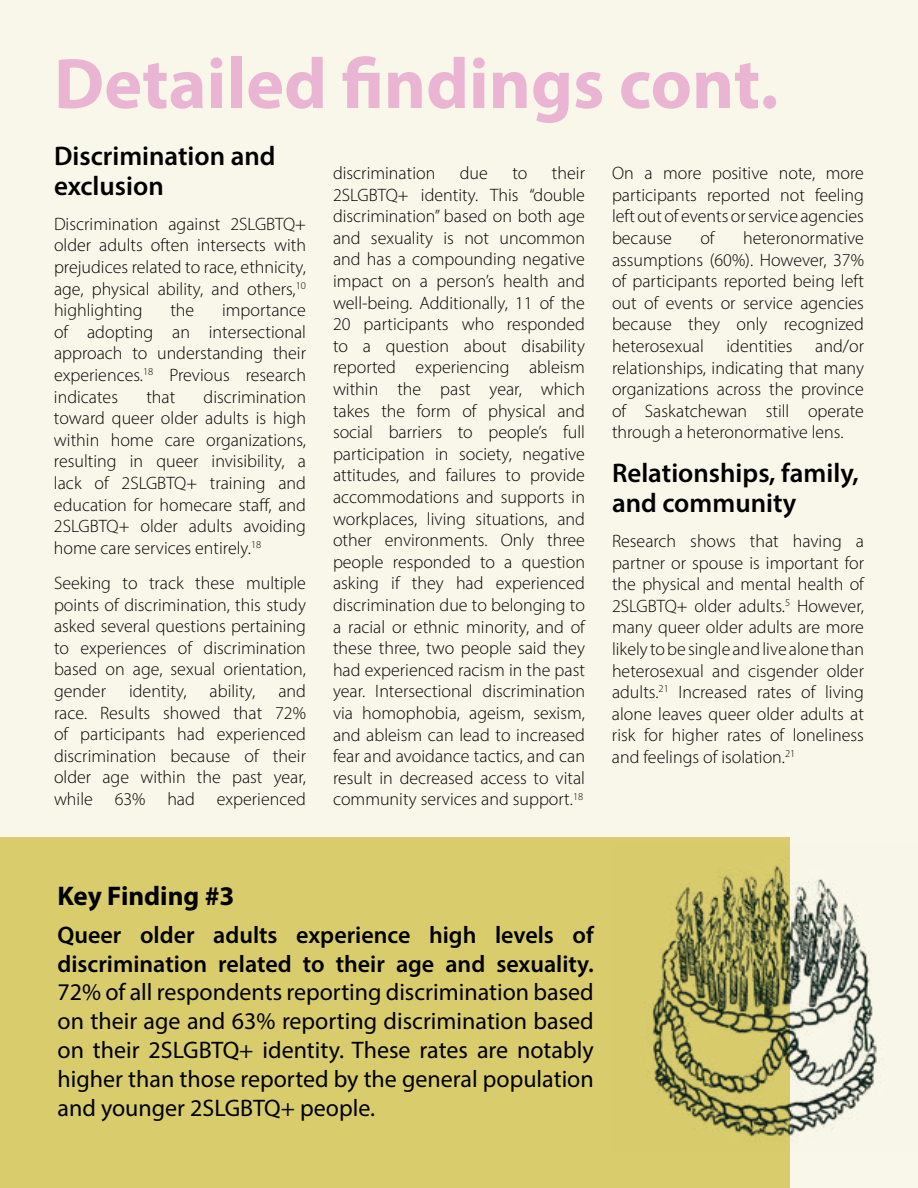
<style>
.page{position:relative;width:918px;height:1188px;background:#f9f7e9}
.page>*{position:absolute;margin:0;border:0;box-sizing:border-box;transform-origin:0 0}
.t1{font:700 72px "Myriad Pro";color:#e9b5d3}
.t2{font:600 27px/30px "Myriad Pro";color:#000}
.t3{font:700 27px "Myriad Pro";color:#000}
.t4{font:24px/28.8px "Myriad Pro";color:#000;text-align:justify}
.t5{font:600 24px/28.8px "Myriad Pro";color:#000}
.t6{font:300 18px/21.6px "Myriad Pro";color:#000;text-align:justify}
</style>
<div class="page">
<div style="left:0;top:837px;width:789px;height:351px;background:#d8cc6d"></div>
<img style="left:648px;top:846px;width:233px;height:304px">
<h1 class="t1" style="left:54px;top:37px;width:726px">Detailed findings cont.</h1>
<h2 class="t2" style="left:54px;top:140px;width:223px">Discrimination and exclusion</h2>
<p class="t6" style="left:54px;top:213px;width:254px">Discrimination against 2SLGBTQ+ older adults often intersects with prejudices related to race, ethnicity, age, physical ability, and others,<sup>10 </sup>highlighting</p>
<p class="t6" style="left:170px;top:299px;width:25px">the</p>
<p class="t6" style="left:54px;top:299px;width:254px;text-indent:168px">importance of adopting an intersectional approach to understanding their experiences.<sup>18</sup> Previous research indicates</p>
<p class="t6" style="left:54px;top:386px;width:254px;text-indent:150px">discrimination toward queer older adults is high within home care organizations, resulting in queer invisibility, a lack of 2SLGBTQ+ training and education for homecare staff, and 2SLGBTQ+ older adults avoiding home care services entirely.<sup>18</sup></p>
<p class="t6" style="left:54px;top:572px;width:254px">Seeking to track these multiple points of discrimination, this study asked several questions pertaining to experiences of discrimination based on age, sexual orientation, gender</p>
<p class="t6" style="left:146px;top:386px;width:30px">that</p>
<p class="t6" style="left:54px;top:680px;width:254px;text-indent:224px">and race. Results showed that 72% of participants had experienced discrimination because of their older age within the past year, while 63% had experienced</p>
<p class="t6" style="left:129px;top:680px;width:59px">identity,</p>
<p class="t6" style="left:210px;top:680px;width:47px">ability,</p>
<p class="t6" style="left:333px;top:162px;width:254px;text-indent:219px">their 2SLGBTQ+ identity. This “double discrimination” based on both age and sexuality is not uncommon and has a compounding negative impact on a person’s health and well-being. Additionally, 11 of the 20 participants who responded to a question about disability reported experiencing ableism within the past year, which takes the form of physical and social barriers to people’s full participation in society, negative attitudes, and failures to provide accommodations and supports in workplaces, living situations, and other environments. Only three people responded to a question asking if they had experienced discrimination due to belonging to a racial or ethnic minority, and of these three, two people said they had experienced racism in the past year. Intersectional discrimination via homophobia, ageism, sexism, and ableism can lead to increased fear and avoidance tactics, and can result in decreased access to vital community services and support.<sup>18</sup></p>
<p class="t6" style="left:333px;top:162px;width:104px">discrimination</p>
<p class="t6" style="left:460px;top:162px;width:30px">due</p>
<p class="t6" style="left:512px;top:162px;width:17px">to</p>
<p class="t6" style="left:612px;top:162px;width:253px">On a more positive note, more participants reported not feeling left out of events or service agencies because</p>
<p class="t6" style="left:700px;top:227px;width:16px">of</p>
<p class="t6" style="left:612px;top:227px;width:254px;text-indent:131px">heteronormative assumptions (60%). However, 37% of participants reported being left out of events or service agencies because they only recognized heterosexual</p>
<p class="t6" style="left:612px;top:335px;width:254px;text-indent:203px">and/or relationships, indicating that many organizations across the province of Saskatchewan still operate through a heteronormative lens.</p>
<h2 class="t2" style="left:612px;top:457px;width:249px">Relationships, family, and community</h2>
<p class="t6" style="left:612px;top:530px;width:254px">Research shows that having a partner or spouse is important for the physical and mental health of 2SLGBTQ+ older adults.<sup>5</sup> However, many queer older adults are more likely to be single and live alone than heterosexual and cisgender older adults.<sup>21</sup> Increased rates of living alone leaves queer older adults at risk for higher rates of loneliness and feelings of isolation.<sup>21</sup></p>
<p class="t6" style="left:727px;top:335px;width:68px">identities</p>
<h2 class="t3" style="left:58px;top:878px;width:179px">Key Finding #3</h2>
<h3 class="t5" style="left:58px;top:920px;width:538px">Queer older adults experience high levels of discrimination related to their age and sexuality.</h3>
<p class="t4" style="left:58px;top:978px;width:538px">72% of all respondents reporting discrimination based on their age and 63% reporting discrimination based on their 2SLGBTQ+ identity. These rates are notably higher than those reported by the general population and younger 2SLGBTQ+ people.</p>
</div>
